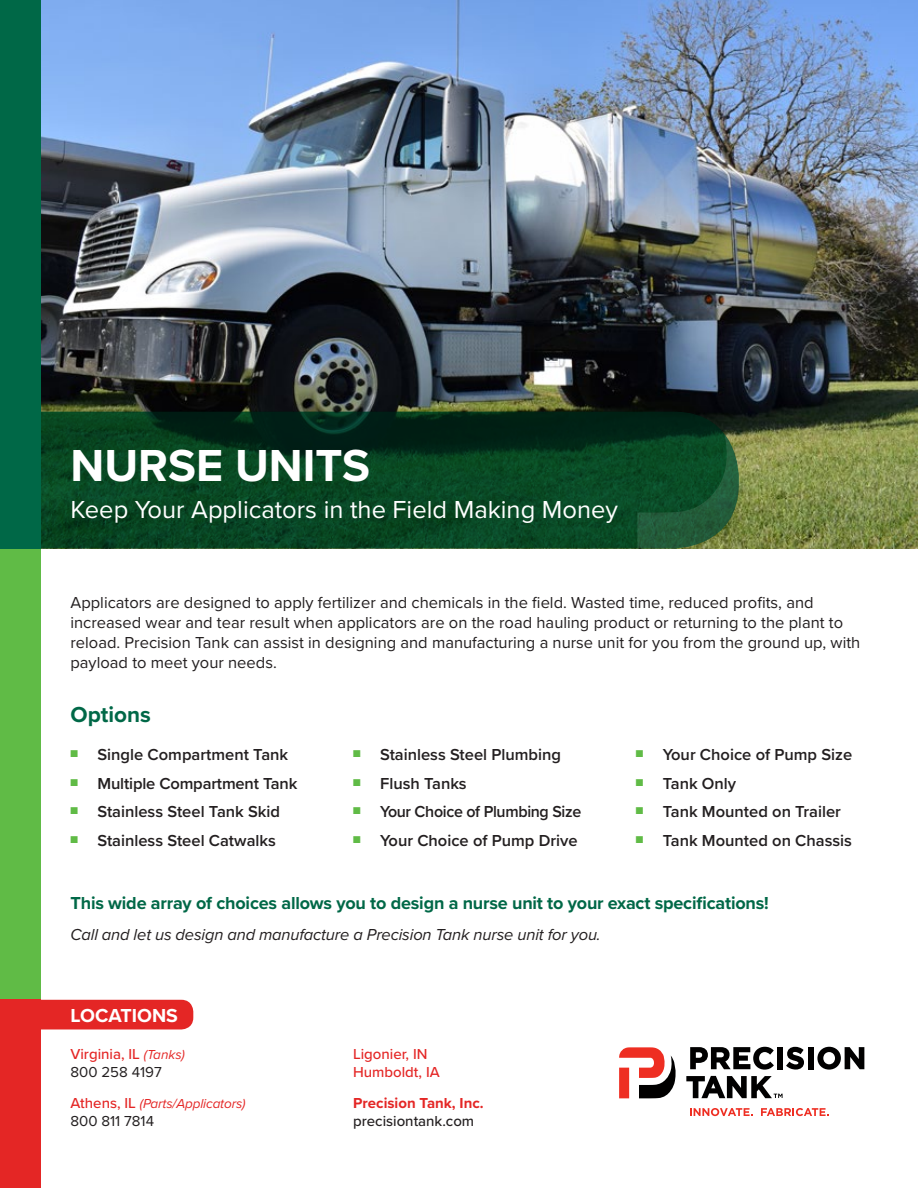
<style>
.page{position:relative;width:918px;height:1188px;background:#fff}
.page>*{position:absolute;margin:0;border:0;box-sizing:border-box;transform-origin:0 0}
.t1{font:700 46.5px "Proxima Nova";color:#fff}
.t2{font:25.5px "Proxima Nova";color:#fff}
.t3{font:700 22.5px "Proxima Nova";color:#006847}
.t4{font:700 19.5px "Proxima Nova";color:#fff}
.t5{font:700 18px "Proxima Nova";letter-spacing:-.01em;color:#006847}
.t6{font:16.5px/19.8px "Proxima Nova";color:#231f20}
.t7{font:600 16.5px "Proxima Nova";color:#231f20}
.t8{font:italic 16.5px "Proxima Nova";letter-spacing:-.01em;color:#231f20}
.t9{font:600 16.5px "Proxima Nova";letter-spacing:-.02em;color:#231f20}
.t10{font:500 15px/18px "Proxima Nova";color:#e42625}
.t11{font:700 15px "Proxima Nova";color:#e42625}
.t12{font:500 15px "Proxima Nova";color:#231f20}
.t13{font:15px "Proxima Nova";color:#231f20}
.t14{font:italic 13.5px "Proxima Nova";letter-spacing:-.01em;color:#e42625}
.s1{font-weight:400;font-style:italic;font-size:13.5px}
.s2{font-weight:400;color:#231f20}
.s3{font-weight:500;font-style:normal;font-size:15px}
</style>
<div class="page">
<img style="left:40px;top:0;width:878px;height:549px">
<div style="left:0;top:548px;width:40px;height:545px;background:#60bb46"></div>
<svg style="left:40px;top:412px;width:699px;height:136px;background:#063e20"></svg>
<svg style="left:637px;top:434px;width:102px;height:114px;background:#1c552f"></svg>
<div style="left:0;top:0;width:40px;height:548px;background:#006847"></div>
<div style="left:40px;top:1000px;width:153px;height:29px;background:#e42625"></div>
<div style="left:0;top:1000px;width:40px;height:188px;background:#e42625"></div>
<svg style="left:690px;top:1108px;width:63px;height:8px"></svg>
<svg style="left:761px;top:1108px;width:68px;height:8px"></svg>
<svg style="left:690px;top:1047px;width:84px;height:23px"></svg>
<div style="left:777px;top:1047px;width:6px;height:22px;background:#010000"></div>
<svg style="left:786px;top:1047px;width:18px;height:23px"></svg>
<div style="left:808px;top:1047px;width:6px;height:22px;background:#010000"></div>
<svg style="left:817px;top:1047px;width:47px;height:23px"></svg>
<svg style="left:686px;top:1076px;width:97px;height:22px"></svg>
<svg style="left:619px;top:1047px;width:57px;height:51px"></svg>
<h1 class="t1" style="left:70px;top:431px;width:301px">NURSE UNITS</h1>
<h2 class="t2" style="left:70px;top:490px;width:549px">Keep Your Applicators in the Field Making Money</h2>
<p class="t6" style="left:70px;top:592px;width:791px">Applicators are designed to apply fertilizer and chemicals in the field. Wasted time, reduced profits, and increased wear and tear result when applicators are on the road hauling product or returning to the plant to reload. Precision Tank can assist in designing and manufacturing a nurse unit for you from the ground up, with payload to meet your needs.</p>
<h3 class="t3" style="left:70px;top:698px;width:82px">Options</h3>
<p class="t7" style="left:71px;top:743px;width:219px"><sup>■</sup> Single Compartment Tank</p>
<p class="t7" style="left:71px;top:771px;width:229px"><sup>■</sup> Multiple Compartment Tank</p>
<p class="t7" style="left:71px;top:800px;width:211px"><sup>■</sup> Stainless Steel Tank Skid</p>
<p class="t7" style="left:71px;top:828px;width:207px"><sup>■</sup> Stainless Steel Catwalks</p>
<p class="t7" style="left:353px;top:743px;width:209px"><sup>■</sup> Stainless Steel Plumbing</p>
<p class="t7" style="left:353px;top:771px;width:115px"><sup>■</sup> Flush Tanks</p>
<p class="t9" style="left:353px;top:800px;width:230px"><sup>■</sup> Your Choice of Plumbing Size</p>
<p class="t7" style="left:353px;top:828px;width:226px"><sup>■</sup> Your Choice of Pump Drive</p>
<p class="t7" style="left:636px;top:743px;width:218px"><sup>■</sup> Your Choice of Pump Size</p>
<p class="t7" style="left:636px;top:771px;width:102px"><sup>■</sup> Tank Only</p>
<p class="t7" style="left:636px;top:800px;width:207px"><sup>■</sup> Tank Mounted on Trailer</p>
<p class="t7" style="left:636px;top:828px;width:218px"><sup>■</sup> Tank Mounted on Chassis</p>
<p class="t5" style="left:70px;top:889px;width:700px">This wide array of choices allows you to design a nurse unit to your exact specifications!</p>
<p class="t8" style="left:70px;top:923px;width:532px">Call and let us design and manufacture a Precision Tank nurse unit for you.</p>
<p class="t4" style="left:70px;top:1001px;width:109px">LOCATIONS</p>
<p class="t10" style="left:70px;top:1044px;width:116px">Virginia, IL <span class="s1">(Tanks)<br></span><span class="s2">800 258 4197</span></p>
<p class="t14" style="left:70px;top:1094px;width:177px"><span class="s3">Athens, IL</span> (Parts/Applicators)</p>
<p class="t13" style="left:71px;top:1110px;width:85px">800 811 7814</p>
<p class="t10" style="left:353px;top:1044px;width:88px">Ligonier, IN<br>Humboldt, IA</p>
<p class="t11" style="left:353px;top:1092px;width:132px">Precision Tank, Inc.</p>
<p class="t12" style="left:353px;top:1110px;width:123px">precisiontank.com</p>
</div>
